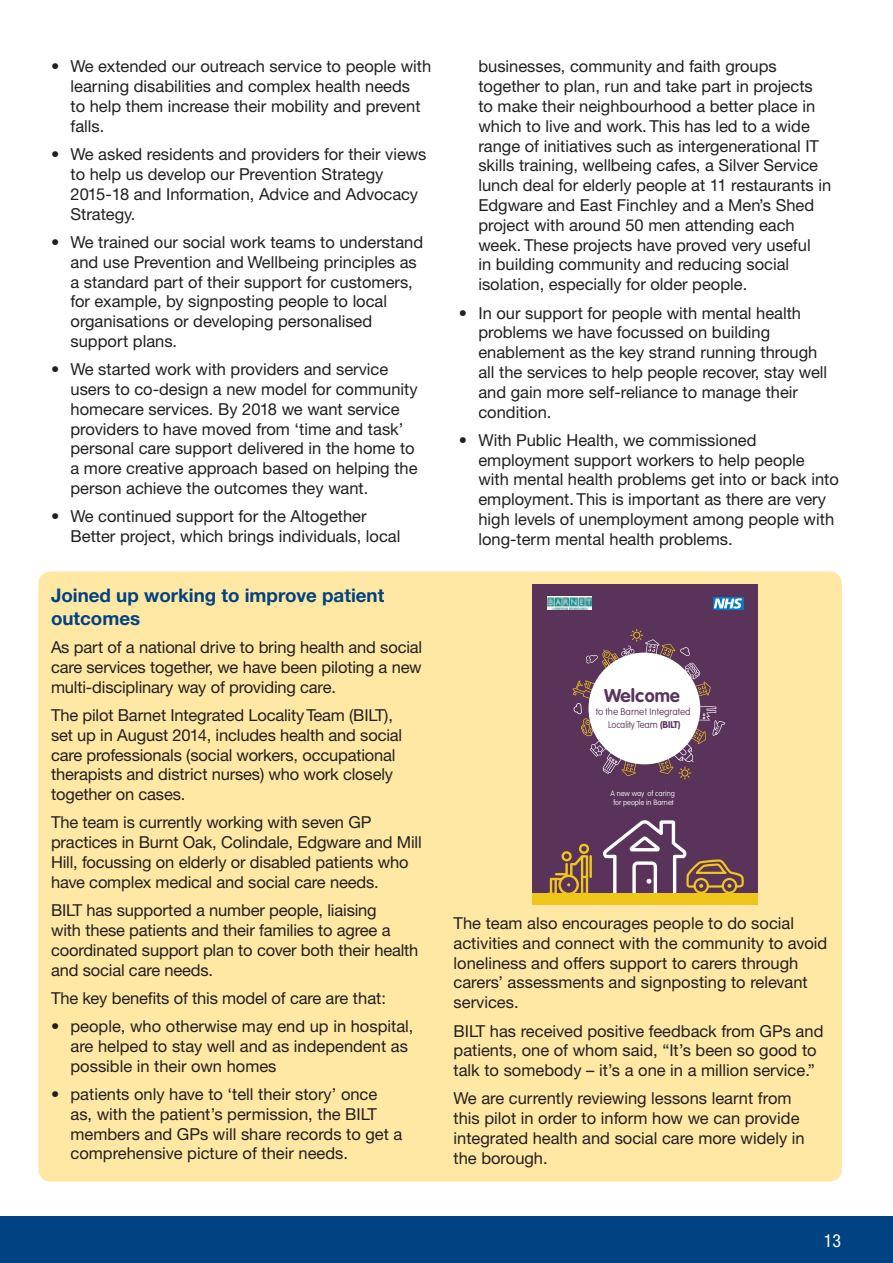
<style>
.page{position:relative;width:893px;height:1263px;background:#fff}
.page>*{position:absolute;margin:0;border:0;box-sizing:border-box;transform-origin:0 0}
.t1{font:700 18.75px/22.5px "Helvetica Neue";color:#004282}
.t2{font:700 18.3px "VAG Rounded";color:#5a335b;scale:1.04 1}
.t3{font:condensed 18px "Helvetica Neue LT Std";color:#fff}
.t4{font:16.5px/19.8px "Helvetica Neue CE";color:#231f20}
.t5{font:100 9.75px/13px "VAG Rounded";color:#5a335b;text-align:center}
.t6{font:100 7.5px/8.4px "VAG Rounded";color:#fff;text-align:center}
.s1{font-weight:700}
</style>
<div class="page">
<div style="left:0;top:1216px;width:893px;height:47px;background:#004282"></div>
<div style="left:38px;top:571px;width:804px;height:611px;background:#ffe7a4;border-radius:13px"></div>
<div style="left:532px;top:584px;width:226px;height:320px;background:#5a335b"></div>
<svg style="left:572px;top:629px;width:153px;height:150px"></svg>
<div style="left:532px;top:892px;width:226px;height:12px;background:#efc71c"></div>
<svg style="left:603px;top:820px;width:141px;height:73px"></svg>
<hr style="left:589px;top:855px;width:3px;height:23px;background:#efc71c">
<svg style="left:547px;top:844px;width:42px;height:49px"></svg>
<svg style="left:713px;top:597px;width:30px;height:13px"></svg>
<svg style="left:714px;top:598px;width:28px;height:10px"></svg>
<img style="left:547px;top:597px;width:45px;height:13px">
<p class="t4" style="left:71px;top:57px;width:362px;text-indent:-20px">• We extended our outreach service to people with learning disabilities and complex health needs<br>to help them increase their mobility and prevent falls.</p>
<p class="t4" style="left:71px;top:145px;width:357px;text-indent:-20px">• We asked residents and providers for their views to help us develop our Prevention Strategy 2015-18 and Information, Advice and Advocacy Strategy.</p>
<p class="t4" style="left:71px;top:232px;width:354px;text-indent:-20px">• We trained our social work teams to understand and use Prevention and Wellbeing principles as a standard part of their support for customers, for example, by signposting people to local organisations or developing personalised support plans.</p>
<p class="t4" style="left:71px;top:360px;width:349px;text-indent:-20px">• We started work with providers and service users to co-design a new model for community homecare services. By 2018 we want service providers to have moved from ‘time and task’ personal care support delivered in the home to a more creative approach based on helping the person achieve the outcomes they want.</p>
<p class="t4" style="left:71px;top:507px;width:331px;text-indent:-20px">• We continued support for the Altogether<br>Better project, which brings individuals, local</p>
<p class="t1" style="left:51px;top:584px;width:335px">Joined up working to improve patient outcomes</p>
<p class="t4" style="left:51px;top:637px;width:373px;text-align:justify">As part of a national drive to bring health and social care services together, we have been piloting a new multi-disciplinary way of providing care.</p>
<p class="t4" style="left:51px;top:705px;width:353px">The pilot Barnet Integrated Locality Team (BILT), set up in August 2014, includes health and social care professionals (social workers, occupational therapists and district nurses) who work closely together on cases.</p>
<p class="t4" style="left:51px;top:813px;width:372px">The team is currently working with seven GP practices in Burnt Oak, Colindale, Edgware and Mill Hill, focussing on elderly or disabled patients who have complex medical and social care needs.</p>
<p class="t4" style="left:51px;top:900px;width:369px">BILT has supported a number people, liaising<br>with these patients and their families to agree a coordinated support plan to cover both their health and social care needs.</p>
<p class="t4" style="left:51px;top:988px;width:336px">The key benefits of this model of care are that:</p>
<p class="t4" style="left:71px;top:1016px;width:344px;text-indent:-20px">• people, who otherwise may end up in hospital, are helped to stay well and as independent as possible in their own homes</p>
<p class="t4" style="left:71px;top:1084px;width:333px;text-indent:-20px">• patients only have to ‘tell their story’ once as, with the patient’s permission, the BILT members and GPs will share records to get a comprehensive picture of their needs.</p>
<p class="t4" style="left:478px;top:57px;width:354px">businesses, community and faith groups together to plan, run and take part in projects to make their neighbourhood a better place in which to live and work. This has led to a wide range of initiatives such as intergenerational IT skills training, wellbeing cafes, a Silver Service lunch deal for elderly people at 11 restaurants in Edgware and East Finchley and a Men’s Shed project with around 50 men attending each week. These projects have proved very useful<br>in building community and reducing social isolation, especially for older people.</p>
<p class="t4" style="left:478px;top:303px;width:350px;text-indent:-20px">• In our support for people with mental health problems we have focussed on building enablement as the key strand running through all the services to help people recover, stay well and gain more self-reliance to manage their condition.</p>
<p class="t4" style="left:478px;top:430px;width:362px;text-indent:-20px">• With Public Health, we commissioned employment support workers to help people with mental health problems get into or back into employment. This is important as there are very high levels of unemployment among people with long-term mental health problems.</p>
<p class="t2" style="left:604px;top:685px;width:74px">Welcome</p>
<p class="t5" style="left:596px;top:705px;width:96px">to the Barnet Integrated<br>Locality Team <span class="s1">(BILT)</span></p>
<p class="t6" style="left:611px;top:789px;width:66px">A new way of caring for people in Barnet</p>
<p class="t4" style="left:454px;top:913px;width:375px">The team also encourages people to do social activities and connect with the community to avoid loneliness and offers support to carers through carers’ assessments and signposting to relevant services.</p>
<p class="t4" style="left:454px;top:1021px;width:371px">BILT has received positive feedback from GPs and patients, one of whom said, “It’s been so good to talk to somebody – it’s a one in a million service.”</p>
<p class="t4" style="left:454px;top:1089px;width:353px">We are currently reviewing lessons learnt from this pilot in order to inform how we can provide integrated health and social care more widely in the borough.</p>
<p class="t3" style="left:824px;top:1230px;width:19px">13</p>
</div>
